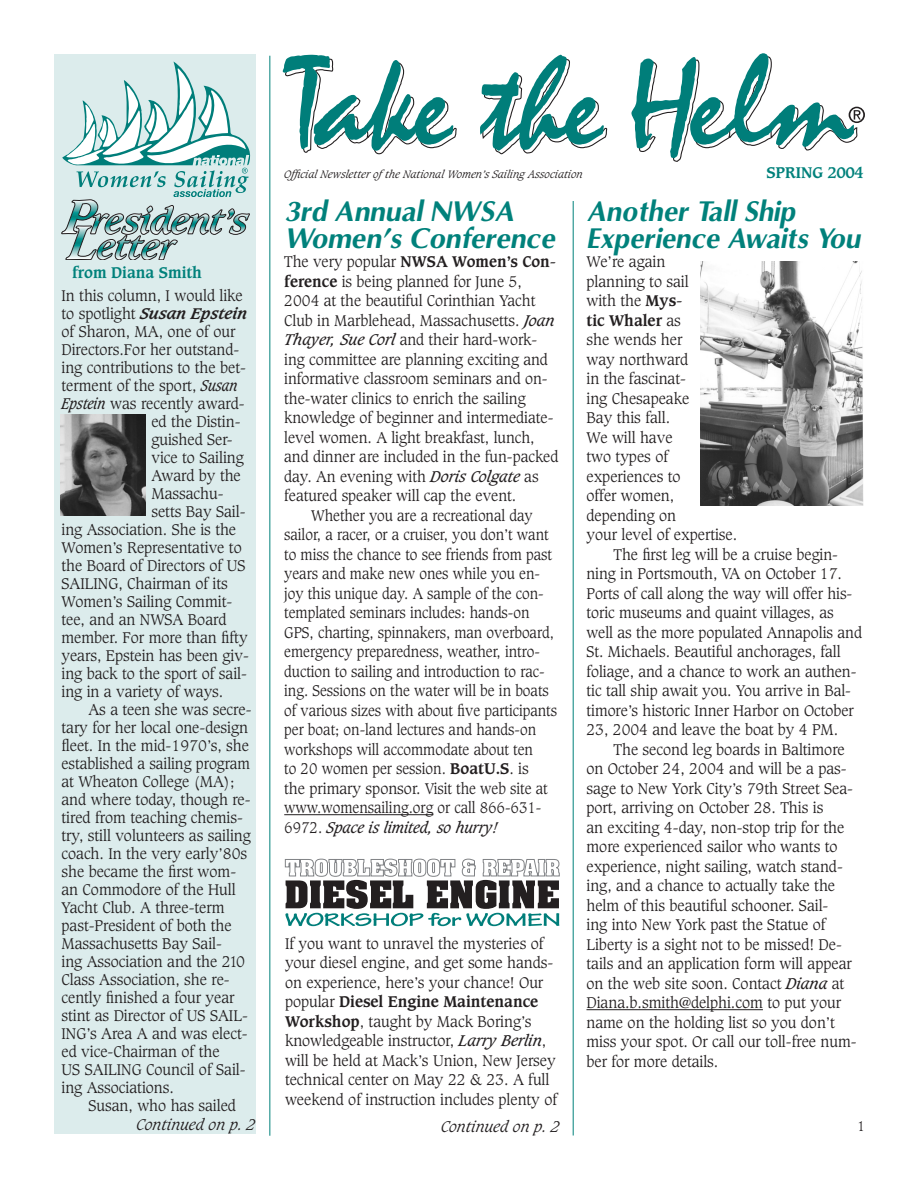
<style>
.page{position:relative;width:918px;height:1188px;background:#fff}
.page>*{position:absolute;margin:0;border:0;box-sizing:border-box;transform-origin:0 0}
.Headline{font:italic 700 27px/27px "Omni";letter-spacing:-.01em;color:#00817b}
.Body_text{font:300 15px/19.5px "Caxton";color:#231f20}
.Body_text-2{font:300 15px/19.5px "Caxton";color:#231f20;scale:.95 1}
.t1{font:italic 300 15px "Caxton";color:#231f20}
.Body_text-3{font:700 15px "Caxton";color:#00817b}
.Body_text-4{font:italic 700 15px "Caxton";color:#231f20}
.Body_text-5{font:300 13.5px "Caxton";color:#231f20}
.Body_text-6{font:italic 300 10.5px "Caxton";color:#231f20}
.s1{font-weight:300;font-style:normal}
.s2{font-weight:400;font-style:italic}
.s3{font-weight:700}
</style>
<div class="page">
<hr style="left:270px;top:56px;width:1px;height:1080px;background:#00817b">
<hr style="left:573px;top:56px;width:1px;height:1080px;background:#00817b">
<div style="left:564px;top:54px;width:13px;height:147px;background:#fff"></div>
<div style="left:54px;top:54px;width:202px;height:1080px;background:#dcecec"></div>
<svg style="left:283px;top:55px;width:174px;height:100px"></svg>
<svg style="left:480px;top:55px;width:128px;height:100px"></svg>
<svg style="left:631px;top:53px;width:234px;height:109px"></svg>
<svg style="left:62px;top:62px;width:188px;height:198px"></svg>
<hr style="left:284px;top:814px;width:149px;height:1px;background:#231f20">
<hr style="left:586px;top:1009px;width:177px;height:1px;background:#231f20">
<img style="left:60px;top:415px;width:85px;height:101px">
<img style="left:700px;top:261px;width:164px;height:245px">
<svg style="left:284px;top:858px;width:276px;height:68px"></svg>
<p class="Body_text-3" style="left:72px;top:263px;width:132px">from Diana Smith</p>
<p class="Body_text" style="left:62px;top:286px;width:183px">In this column, I would like</p>
<p class="Body_text-4" style="left:62px;top:304px;width:187px"><span class="s1">to spotlight</span> Susan Epstein</p>
<p class="Body_text" style="left:62px;top:322px;width:175px">of Sharon, MA, one of our</p>
<p class="Body_text" style="left:62px;top:340px;width:179px">Directors.For her outstand-</p>
<p class="Body_text" style="left:62px;top:358px;width:186px">ing contributions to the bet-</p>
<p class="Body_text" style="left:62px;top:376px;width:177px">terment of the sport, <span class="s2">Susan</span></p>
<p class="Body_text" style="left:62px;top:394px;width:185px"><span class="s2">Epstein</span> was recently award-</p>
<p class="Body_text" style="left:151px;top:412px;width:91px">ed the Distin-</p>
<p class="Body_text" style="left:151px;top:430px;width:83px">guished Ser-</p>
<p class="Body_text" style="left:151px;top:448px;width:94px">vice to Sailing</p>
<p class="Body_text" style="left:151px;top:466px;width:91px">Award by the</p>
<p class="Body_text" style="left:151px;top:484px;width:74px">Massachu-</p>
<p class="Body_text" style="left:151px;top:502px;width:96px">setts Bay Sail-</p>
<p class="Body_text" style="left:62px;top:520px;width:176px">ing Association. She is the</p>
<p class="Body_text" style="left:62px;top:538px;width:182px">Women’s Representative to</p>
<p class="Body_text" style="left:62px;top:556px;width:186px">the Board of Directors of US</p>
<p class="Body_text" style="left:62px;top:574px;width:168px">SAILING, Chairman of its</p>
<p class="Body_text" style="left:62px;top:592px;width:172px">Women’s Sailing Commit-</p>
<p class="Body_text" style="left:62px;top:610px;width:166px">tee, and an NWSA Board</p>
<p class="Body_text" style="left:62px;top:628px;width:188px">member. For more than fifty</p>
<p class="Body_text" style="left:62px;top:646px;width:189px">years, Epstein has been giv-</p>
<p class="Body_text" style="left:62px;top:664px;width:187px">ing back to the sport of sail-</p>
<p class="Body_text" style="left:62px;top:682px;width:163px">ing in a variety of ways.</p>
<p class="Body_text" style="left:62px;top:701px;width:192px;line-height:18px;text-indent:27px">As a teen she was secre&shy;tary for her local one-design fleet. In the mid-1970’s, she established a sailing program at Wheaton College (MA); and where today, though re&shy;tired from teaching chemis&shy;try, still volunteers as sailing coach. In the very early’80s she became the first wom&shy;an Commodore of the Hull<br>Yacht Club. A three-term past-President of both the<br>Massachusetts Bay Sail-<br>ing Association and the 210<br>Class Association, she re&shy;cently finished a four year stint as Director of US SAIL-<br>ING’s Area A and was elect&shy;ed vice-Chairman of the</p>
<p class="Body_text" style="left:62px;top:1061px;width:186px;line-height:18px">US SAILING Council of Sail&shy;ing Associations.</p>
<p class="Body_text" style="left:88px;top:1096px;width:149px">Susan, who has sailed</p>
<p class="t1" style="left:137px;top:1116px;width:121px">Continued on p. 2</p>
<p class="Body_text-6" style="left:284px;top:168px;width:300px">Official Newsletter ofthe National Women’s Sailing Association</p>
<p class="Body_text-3" style="left:766px;top:163px;width:98px">SPRING 2004</p>
<p class="Headline" style="left:284px;top:197px;width:272px">3rd Annual NWSA<br>Women’s Conference</p>
<p class="Body_text" style="left:284px;top:252px;width:276px">The very popular <span class="s3">NWSA Women’s Con&shy;ference</span> is being planned for June 5, 2004 at the beautiful Corinthian Yacht Club in Marblehead, Massachusetts. <span class="s2">Joan Thayer, Sue Corl</span> and their hard-work&shy;ing committee are planning exciting and informative classroom seminars and on&shy;the-water clinics to enrich the sailing knowledge of beginner and intermediate&shy;level women. A light breakfast, lunch, and dinner are included in the fun-packed day. An evening with <span class="s2">Doris Colgate</span> as featured speaker will cap the event.</p>
<p class="Body_text-2" style="left:284px;top:506px;width:289px;text-indent:27px">Whether you are a recreational day sailor, a racer, or a cruiser, you don’t want to miss the chance to see friends from past years and make new ones while you en&shy;joy this unique day. A sample of the con&shy;templated seminars includes: hands-on GPS, charting, spinnakers, man overboard, emergency preparedness, weather, intro&shy;duction to sailing and introduction to rac&shy;ing. Sessions on the water will be in boats of various sizes with about five participants per boat; on-land lectures and hands-on workshops will accommodate about ten<br>to 20 women per session. <span class="s3">BoatU.S</span>. is<br>the primary sponsor. Visit the web site at www.womensailing.org or call 866-631- 6972. <span class="s2">Space is limited, so hurry!</span></p>
<p class="Body_text" style="left:285px;top:934px;width:274px">If you want to unravel the mysteries of your diesel engine, and get some hands&shy;on experience, here’s your chance! Our popular <span class="s3">Diesel Engine Maintenance Workshop</span>, taught by Mack Boring’s knowledgeable instructor, <span class="s2">Larry Berlin</span>, will be held at Mack’s Union, New Jersey technical center on May 22 &amp; 23. A full weekend of instruction includes plenty of</p>
<p class="t1" style="left:441px;top:1118px;width:121px">Continued on p. 2</p>
<p class="Headline" style="left:586px;top:197px;width:275px">Another Tall Ship<br>Experience Awaits You</p>
<p class="Body_text" style="left:586px;top:252px;width:152px">We’re again<br>planning to sail<br>with the <span class="s3">Mys-<br>tic Whaler</span> as<br>she wends her<br>way northward<br>in the fascinat-<br>ing Chesapeake<br>Bay this fall.<br>We will have<br>two types of experiences to<br>offer women, depending on<br>your level of expertise.</p>
<p class="Body_text" style="left:586px;top:545px;width:277px;text-indent:27px">The first leg will be a cruise begin&shy;ning in Portsmouth, VA on October 17.<br>Ports of call along the way will offer his&shy;toric museums and quaint villages, as well as the more populated Annapolis and St. Michaels. Beautiful anchorages, fall foliage, and a chance to work an authen&shy;tic tall ship await you. You arrive in Bal&shy;timore’s historic Inner Harbor on October 23, 2004 and leave the boat by 4 PM.</p>
<p class="Body_text" style="left:586px;top:740px;width:272px;text-indent:27px">The second leg boards in Baltimore on October 24, 2004 and will be a pas&shy;sage to New York City’s 79th Street Sea&shy;port, arriving on October 28. This is<br>an exciting 4-day, non-stop trip for the more experienced sailor who wants to experience, night sailing, watch stand&shy;ing, and a chance to actually take the helm of this beautiful schooner. Sail-<br>ing into New York past the Statue of Liberty is a sight not to be missed! De&shy;tails and an application form will appear on the web site soon. Contact <span class="s2">Diana</span> at Diana.b.smith@delphi.com to put your name on the holding list so you don’t miss your spot. Or call our toll-free num&shy;ber for more details.</p>
<p class="Body_text-5" style="left:857px;top:1118px;width:10px">1</p>
</div>
